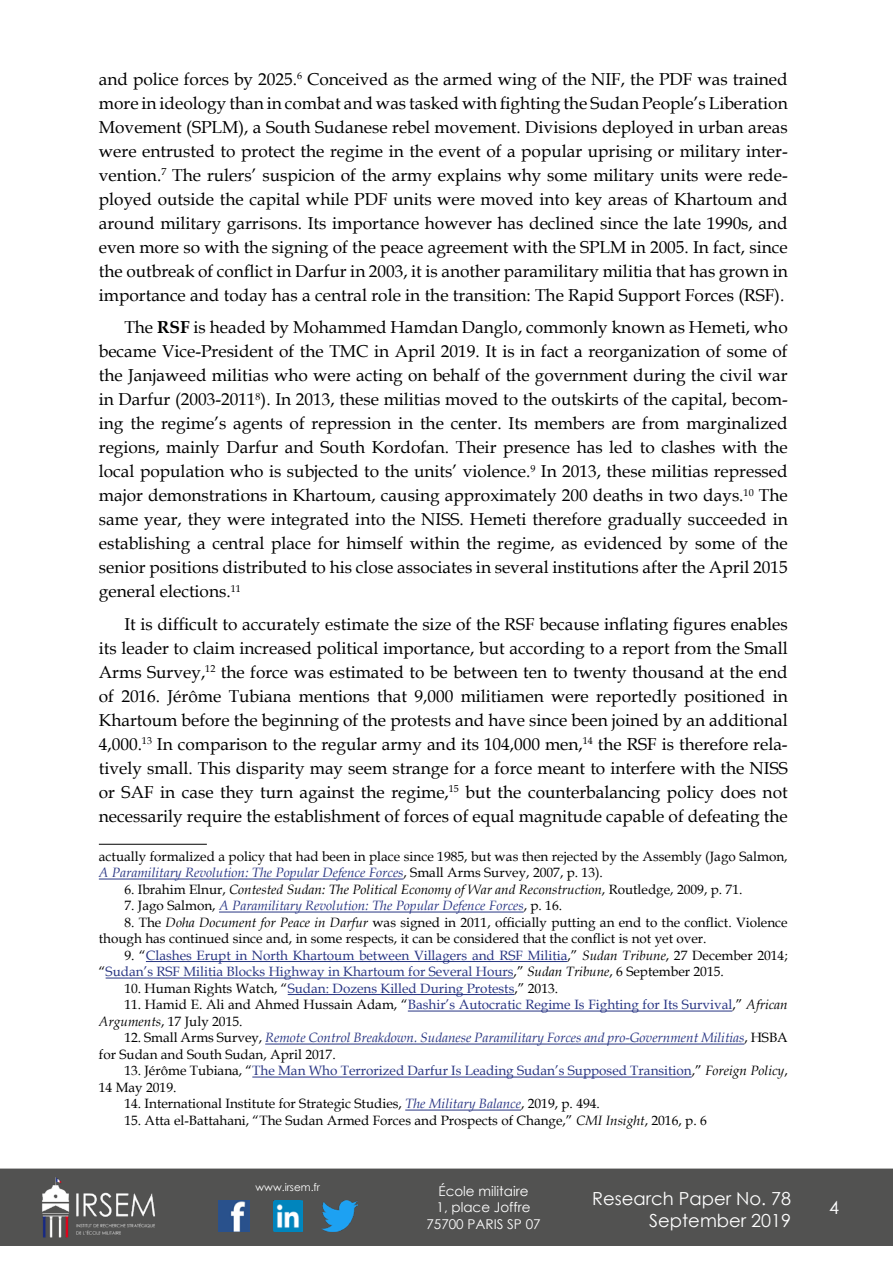
<style>
.page{position:relative;width:893px;height:1263px;background:#fff}
.page>*{position:absolute;margin:0;border:0;box-sizing:border-box;transform-origin:0 0}
.t1{font:18px/21.6px "Century Gothic";color:#fff;text-align:right}
.t2{font:17.25px/24px "Book Antiqua";color:#000;text-align:justify}
.t3{font:13.5px/16.5px "Book Antiqua";color:#000}
.t4{font:13.5px/16.5px "Book Antiqua";color:#283583}
.t5{font:italic 13.5px/16.5px "Book Antiqua";color:#283583}
.t6{font:italic 13.5px "Book Antiqua";color:#000}
.t7{font:13.5px/16.2px "Century Gothic";color:#fff;text-align:center}
.t8{font:10.5px "Century Gothic";color:#fff}
.s1{font-weight:700}
.s2{font-style:italic;color:#283583}
.s3{font-style:normal}
.s4{font-style:normal;color:#000}
.s5{font-style:italic}
.s6{color:#000}
.s7{font-style:italic;color:#000}
.s8{color:#283583}
</style>
<div class="page">
<div style="left:0;top:1168px;width:893px;height:78px;background:#525251;border:2px solid #525251"></div>
<img style="left:39px;top:1169px;width:117px;height:76px">
<img style="left:322px;top:1200px;width:36px;height:32px">
<img style="left:218px;top:1200px;width:31px;height:32px">
<img style="left:274px;top:1200px;width:28px;height:32px">
<hr style="left:99px;top:844px;width:108px;height:1px;background:#000">
<hr style="left:99px;top:879px;width:304px;height:1px;background:#283583">
<hr style="left:219px;top:912px;width:305px;height:1px;background:#283583">
<hr style="left:146px;top:961px;width:421px;height:1px;background:#283583">
<hr style="left:106px;top:978px;width:408px;height:1px;background:#283583">
<hr style="left:288px;top:994px;width:226px;height:1px;background:#283583">
<hr style="left:408px;top:1011px;width:324px;height:1px;background:#283583">
<hr style="left:265px;top:1044px;width:479px;height:1px;background:#283583">
<hr style="left:252px;top:1077px;width:440px;height:1px;background:#283583">
<hr style="left:405px;top:1110px;width:116px;height:1px;background:#283583">
<p class="t2" style="left:99px;top:67px;width:690px">and police forces by 2025.<sup>6</sup> Conceived as the armed wing of the NIF, the PDF was trained more in ideology than in combat and was tasked with fighting the Sudan People’s Liberation Movement (SPLM), a South Sudanese rebel movement. Divisions deployed in urban areas were entrusted to protect the regime in the event of a popular uprising or military inter&shy;vention.<sup>7</sup> The rulers’ suspicion of the army explains why some military units were rede&shy;ployed outside the capital while PDF units were moved into key areas of Khartoum and around military garrisons. Its importance however has declined since the late 1990s, and even more so with the signing of the peace agreement with the SPLM in 2005. In fact, since the outbreak of conflict in Darfur in 2003, it is another paramilitary militia that has grown in importance and today has a central role in the transition: The Rapid Support Forces (RSF).</p>
<p class="t2" style="left:99px;top:315px;width:690px;text-indent:26px">The <span class="s1">RSF</span> is headed by Mohammed Hamdan Danglo, commonly known as Hemeti, who became Vice-President of the TMC in April 2019. It is in fact a reorganization of some of the Janjaweed militias who were acting on behalf of the government during the civil war in Darfur (2003-2011<sup>8</sup>). In 2013, these militias moved to the outskirts of the capital, becom&shy;ing the regime’s agents of repression in the center. Its members are from marginalized regions, mainly Darfur and South Kordofan. Their presence has led to clashes with the local population who is subjected to the units’ violence.<sup>9</sup> In 2013, these militias repressed major demonstrations in Khartoum, causing approximately 200 deaths in two days.<sup>10</sup> The same year, they were integrated into the NISS. Hemeti therefore gradually succeeded in establishing a central place for himself within the regime, as evidenced by some of the senior positions distributed to his close associates in several institutions after the April 2015 general elections.<sup>11</sup></p>
<p class="t2" style="left:99px;top:612px;width:690px;text-indent:26px">It is difficult to accurately estimate the size of the RSF because inflating figures enables its leader to claim increased political importance, but according to a report from the Small Arms Survey,<sup>12</sup> the force was estimated to be between ten to twenty thousand at the end of 2016. Jérôme Tubiana mentions that 9,000 militiamen were reportedly positioned in Khartoum before the beginning of the protests and have since been joined by an additional 4,000.<sup>13</sup> In comparison to the regular army and its 104,000 men,<sup>14</sup> the RSF is therefore rela&shy;tively small. This disparity may seem strange for a force meant to interfere with the NISS or SAF in case they turn against the regime,<sup>15</sup> but the counterbalancing policy does not necessarily require the establishment of forces of equal magnitude capable of defeating the</p>
<p class="t3" style="left:99px;top:848px;width:690px">actually formalized a policy that had been in place since 1985, but was then rejected by the Assembly (Jago Salmon,<br><span class="s2">A Paramilitary Revolution: The Popular Defence Forces</span>, Small Arms Survey, 2007, p. 13).</p>
<p class="t6" style="left:124px;top:880px;width:620px"><span class="s3">6. Ibrahim Elnur,</span> Contested Sudan: The Political Economy of War and Reconstruction<span class="s3">, Routledge, 2009, p. 71.</span></p>
<p class="t5" style="left:124px;top:897px;width:439px"><span class="s4">7. Jago Salmon,</span> A Paramilitary Revolution: The Popular Defence Forces<span class="s4">, p. 16.</span></p>
<p class="t3" style="left:99px;top:913px;width:690px;text-indent:26px">8. The <span class="s5">Doha Document for Peace in Darfur</span> was signed in 2011, officially putting an end to the conflict. Violence though has continued since and, in some respects, it can be considered that the conflict is not yet over.</p>
<p class="t4" style="left:99px;top:947px;width:690px;text-indent:26px"><span class="s6">9. “</span>Clashes Erupt in North Khartoum between Villagers and RSF Militia<span class="s6">,”</span> <span class="s7">Sudan Tribune</span><span class="s6">, 27 December 2014; “</span>Sudan’s RSF Militia Blocks Highway in Khartoum for Several Hours<span class="s6">,”</span> <span class="s7">Sudan Tribune</span><span class="s6">, 6 September 2015.</span></p>
<p class="t4" style="left:124px;top:980px;width:435px"><span class="s6">10. Human Rights Watch, “</span>Sudan: Dozens Killed During Protests<span class="s6">,” 2013.</span></p>
<p class="t3" style="left:99px;top:996px;width:690px;text-indent:25px">11. Hamid E. Ali and Ahmed Hussain Adam, “<span class="s8">Bashir’s Autocratic Regime Is Fighting for Its Survival</span>,” <span class="s5">African<br>Arguments</span>, 17 July 2015.</p>
<p class="t5" style="left:99px;top:1029px;width:690px;text-indent:26px"><span class="s4">12. Small Arms Survey,</span> Remote Control Breakdown. Sudanese Paramilitary Forces and pro-Government Militias<span class="s4">, HSBA for Sudan and South Sudan, April 2017.</span></p>
<p class="t4" style="left:99px;top:1062px;width:690px;text-indent:26px"><span class="s6">13. Jérôme Tubiana, “</span>The Man Who Terrorized Darfur Is Leading Sudan’s Supposed Transition<span class="s6">,”</span> <span class="s7">Foreign Policy</span><span class="s6">,<br>14 May 2019.</span></p>
<p class="t3" style="left:124px;top:1095px;width:477px">14. International Institute for Strategic Studies, <span class="s2">The Military Balance</span>, 2019, p. 494.</p>
<p class="t3" style="left:124px;top:1111px;width:584px">15. Atta el-Battahani, “The Sudan Armed Forces and Prospects of Change,” <span class="s5">CMI Insight</span>, 2016, p. 6</p>
<p class="t8" style="left:256px;top:1179px;width:66px">www.irsem.fr</p>
<p class="t7" style="left:426px;top:1183px;width:116px">École militaire<br>1, place Joffre<br>75700 PARIS SP 07</p>
<p class="t1" style="left:592px;top:1187px;width:200px">Research Paper No. 78<br>September 2019</p>
<p class="t1" style="left:829px;top:1196px;width:11px">4</p>
</div>
